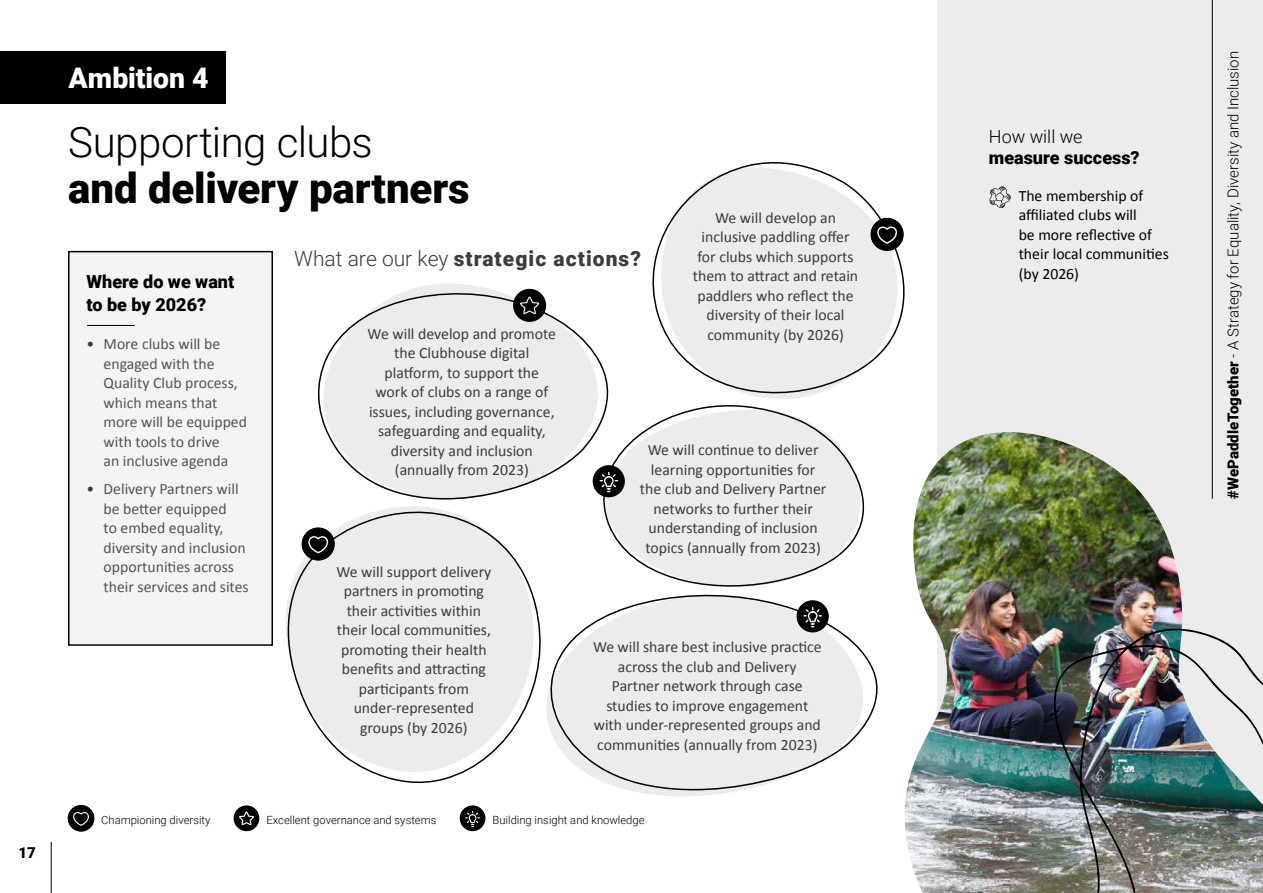
<style>
.page{position:relative;width:1263px;height:893px;background:#fff}
.page>*{position:absolute;margin:0;border:0;box-sizing:border-box;transform-origin:0 0}
.t1{font:900 42px "Roboto";color:#000}
.t2{font:300 42px "Roboto";letter-spacing:-.015em;color:#000}
.t3{font:900 28.35px "Roboto";color:#fff}
.t4{font:900 21px "Roboto";letter-spacing:.05em;color:#3c3c3b}
.t5{font:900 18px/22.5px "Roboto";color:#000}
.t6{font:300 18px "Roboto";color:#000}
.t7{font:15.75px/19.5px "Calibri";color:#3c3c3b;text-align:center}
.t8{font:15.75px/19.5px "Calibri";color:#545453}
.t9{font:15.75px/19.5px "Calibri";color:#000}
.t10{font:300 15px "Roboto";color:#000}
.t11{font:900 15px "Roboto";color:#000}
.t12{font:300 11.25px "Roboto";color:#000}
.s1{font-weight:300}
.s2{color:#3c3c3b}
.s3{font-weight:900}
</style>
<div class="page">
<svg style="left:652px;top:162px;width:253px;height:237px"></svg>
<div style="left:0;top:51px;width:225px;height:52px;background:#000"></div>
<div style="left:69px;top:252px;width:203px;height:393px;background:#f4f4f4"></div>
<div style="left:68px;top:251px;width:205px;height:395px;border:2px solid #000"></div>
<hr style="left:87px;top:325px;width:48px;height:1px;background:#000">
<svg style="left:317px;top:284px;width:292px;height:216px"></svg>
<svg style="left:286px;top:506px;width:244px;height:278px"></svg>
<svg style="left:588px;top:399px;width:277px;height:185px"></svg>
<div style="left:871px;top:218px;width:32px;height:32px;background:#000;border-radius:50%"></div>
<div style="left:871px;top:218px;width:32px;height:33px;border:1px solid #000;border-radius:50%"></div>
<svg style="left:877px;top:226px;width:20px;height:18px"></svg>
<div style="left:302px;top:528px;width:32px;height:32px;background:#000;border-radius:50%"></div>
<div style="left:302px;top:528px;width:32px;height:32px;border:1px solid #000;border-radius:50%"></div>
<svg style="left:308px;top:536px;width:21px;height:18px"></svg>
<div style="left:938px;top:0;width:325px;height:893px;background:#ececec"></div>
<div style="left:593px;top:465px;width:32px;height:32px;background:#000;border-radius:50%"></div>
<svg style="left:599px;top:471px;width:19px;height:22px"></svg>
<div style="left:513px;top:289px;width:33px;height:33px;background:#000;border-radius:50%"></div>
<svg style="left:520px;top:296px;width:20px;height:19px"></svg>
<svg style="left:526px;top:586px;width:10px;height:198px"></svg>
<svg style="left:536px;top:584px;width:342px;height:212px"></svg>
<div style="left:797px;top:600px;width:32px;height:32px;background:#000;border-radius:50%"></div>
<svg style="left:803px;top:607px;width:19px;height:21px"></svg>
<img style="left:904px;top:432px;width:308px;height:461px">
<img style="left:1022px;top:627px;width:241px;height:266px">
<svg style="left:989px;top:186px;width:22px;height:22px"></svg>
<hr style="left:1212px;top:0;width:1px;height:499px;background:#000">
<hr style="left:51px;top:842px;width:1px;height:51px;background:#000">
<div style="left:68px;top:805px;width:26px;height:26px;background:#000;border-radius:50%"></div>
<div style="left:68px;top:805px;width:26px;height:26px;border:1px solid #000;border-radius:50%"></div>
<svg style="left:73px;top:812px;width:16px;height:14px"></svg>
<div style="left:234px;top:805px;width:25px;height:26px;background:#000;border-radius:50%"></div>
<svg style="left:239px;top:811px;width:15px;height:15px"></svg>
<div style="left:460px;top:805px;width:25px;height:26px;background:#000;border-radius:50%"></div>
<svg style="left:465px;top:810px;width:15px;height:18px"></svg>
<p class="t11" style="left:18px;top:846px;width:19px">17</p>
<h2 class="t3" style="left:68px;top:66px;width:141px">Ambition 4</h2>
<h1 class="t2" style="left:68px;top:123px;width:306px">Supporting clubs</h1>
<h1 class="t1" style="left:68px;top:170px;width:403px">and delivery partners</h1>
<p class="t7" style="left:693px;top:209px;width:167px">We will develop an inclusive paddling offer for clubs which supports them to attract and retain paddlers who reflect the diversity of their local community (by 2026)</p>
<h3 class="t4" style="left:294px;top:250px;width:348px"><span class="s1">What are our key</span> strategic actions?</h3>
<p class="t5" style="left:87px;top:272px;width:149px">Where do we want to be by 2026?</p>
<p class="t8" style="left:104px;top:335px;width:145px;text-indent:-17px"><span class="s2">•</span> More clubs will be engaged with the<br>Quality Club process, which means that more will be equipped with tools to drive<br>an inclusive agenda</p>
<p class="t8" style="left:104px;top:479px;width:147px;text-indent:-17px"><span class="s2">•</span> Delivery Partners will be better equipped<br>to embed equality, diversity and inclusion opportunities across their services and sites</p>
<p class="t7" style="left:368px;top:325px;width:190px">We will develop and promote the Clubhouse digital platform, to support the work of clubs on a range of issues, including governance, safeguarding and equality, diversity and inclusion (annually from 2023)</p>
<p class="t7" style="left:640px;top:440px;width:188px">We will continue to deliver learning opportunities for the club and Delivery Partner networks to further their understanding of inclusion topics (annually from 2023)</p>
<p class="t7" style="left:336px;top:563px;width:156px">We will support delivery partners in promoting their activities within their local communities, promoting their health benefits and attracting participants from under-represented groups (by 2026)</p>
<p class="t7" style="left:593px;top:637px;width:230px">We will share best inclusive practice across the club and Delivery<br>Partner network through case studies to improve engagement with under-represented groups and communities (annually from 2023)</p>
<p class="t12" style="left:101px;top:815px;width:111px">Championing diversity</p>
<p class="t12" style="left:266px;top:815px;width:171px">Excellent governance and systems</p>
<p class="t12" style="left:493px;top:815px;width:154px">Building insight and knowledge</p>
<p class="t6" style="left:989px;top:129px;width:95px">How will we</p>
<p class="t5" style="left:989px;top:148px;width:152px">measure success?</p>
<p class="t9" style="left:1019px;top:185px;width:152px">The membership of affiliated clubs will<br>be more reflective of their local communities (by 2026)</p>
<p class="t10" style="left:1227px;top:499px;width:449px;rotate:-90deg"><span class="s3">#WePaddleTogether</span> - A Strategy for Equality, Diversity and Inclusion</p>
</div>
